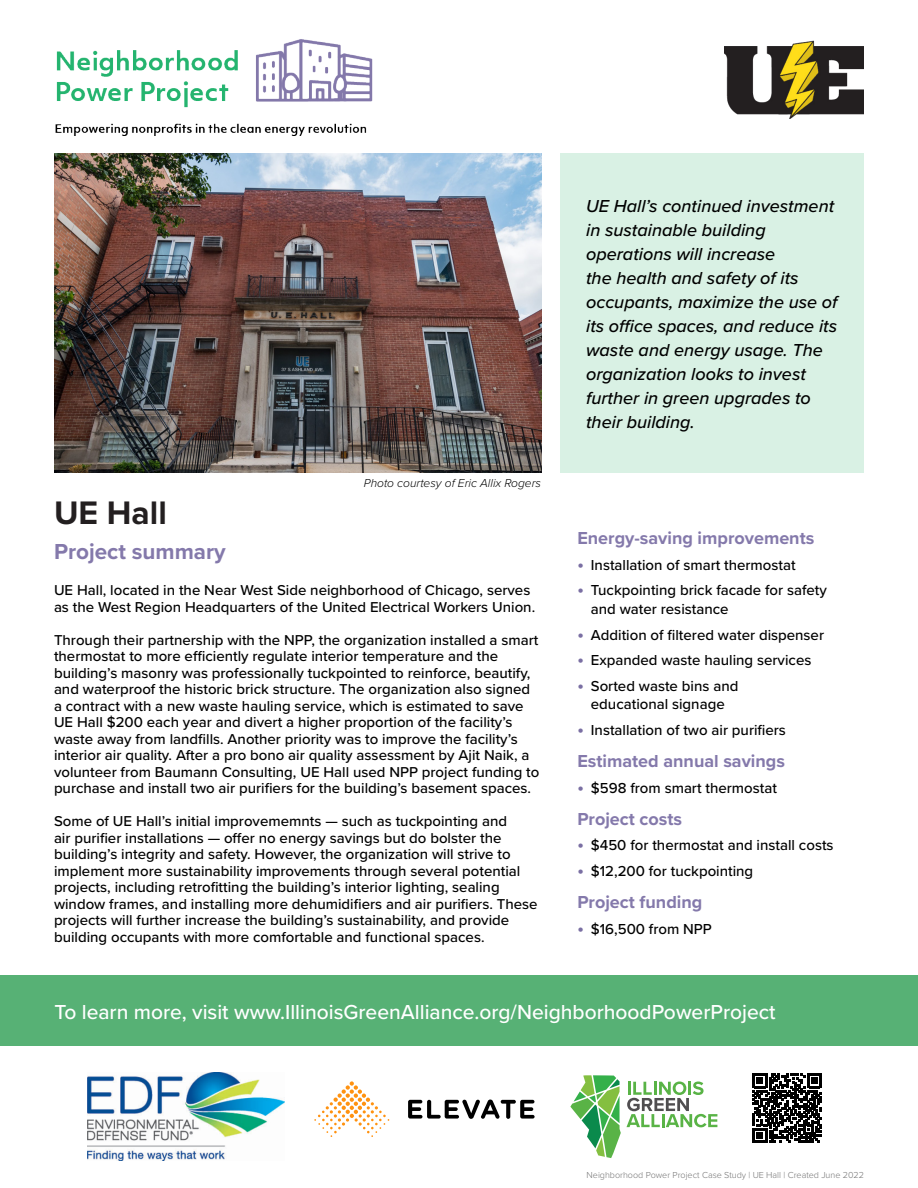
<style>
.page{position:relative;width:918px;height:1188px;background:#fff}
.page>*{position:absolute;margin:0;border:0;box-sizing:border-box;transform-origin:0 0}
.t1{font:700 33.75px "Proxima Nova";color:#231f20}
.t2{font:700 22.5px "Proxima Nova";color:#8479ab}
.t3{font:500 21px "Proxima Nova";color:#fff}
.t4{font:italic 500 18px/24px "Proxima Nova";color:#000}
.t5{font:700 18px "Proxima Nova";color:#8479ab}
.t6{font:500 15px/18.8px "Proxima Nova";color:#000}
.t7{font:500 14.85px/16.5px "Proxima Nova";color:#000}
.t8{font:italic 300 12px "Proxima Nova";color:#000}
.t9{font:300 9px "Proxima Nova";color:#737373}
.s1{font-weight:700;font-size:18px;color:#7a6fa3}
</style>
<div class="page">
<div style="left:0;top:976px;width:918px;height:70px;background:#57b175"></div>
<img style="left:54px;top:153px;width:487px;height:319px">
<svg style="left:570px;top:1075px;width:147px;height:83px"></svg>
<img style="left:88px;top:1072px;width:196px;height:89px">
<svg style="left:408px;top:1100px;width:127px;height:19px"></svg>
<svg style="left:314px;top:1081px;width:75px;height:56px"></svg>
<img style="left:55px;top:39px;width:318px;height:97px">
<svg style="left:752px;top:1073px;width:70px;height:70px"></svg>
<img style="left:725px;top:40px;width:138px;height:79px">
<div style="left:561px;top:153px;width:303px;height:319px;background:#d9f1e4"></div>
<p class="t1" style="left:54px;top:488px;width:114px">UE Hall</p>
<p class="t2" style="left:54px;top:534px;width:173px">Project summary</p>
<p class="t8" style="left:364px;top:474px;width:179px">Photo courtesy of Eric Allix Rogers</p>
<p class="t7" style="left:54px;top:581px;width:483px">UE Hall, located in the Near West Side neighborhood of Chicago, serves as the West Region Headquarters of the United Electrical Workers Union.</p>
<p class="t7" style="left:54px;top:631px;width:487px">Through their partnership with the NPP, the organization installed a smart thermostat to more efficiently regulate interior temperature and the building’s masonry was professionally tuckpointed to reinforce, beautify, and waterproof the historic brick structure. The organization also signed a contract with a new waste hauling service, which is estimated to save UE Hall $200 each year and divert a higher proportion of the facility’s waste away from landfills. Another priority was to improve the facility’s interior air quality. After a pro bono air quality assessment by Ajit Naik, a volunteer from Baumann Consulting, UE Hall used NPP project funding to purchase and install two air purifiers for the building’s basement spaces.</p>
<p class="t7" style="left:54px;top:812px;width:485px">Some of UE Hall’s initial improvememnts — such as tuckpointing and<br>air purifier installations — offer no energy savings but do bolster the building’s integrity and safety. However, the organization will strive to implement more sustainability improvements through several potential projects, including retrofitting the building’s interior lighting, sealing window frames, and installing more dehumidifiers and air purifiers. These projects will further increase the building’s sustainability, and provide building occupants with more comfortable and functional spaces.</p>
<p class="t4" style="left:586px;top:193px;width:253px">UE Hall’s continued investment in sustainable building operations will increase<br>the health and safety of its occupants, maximize the use of its office spaces, and reduce its waste and energy usage. The organization looks to invest further in green upgrades to their building.</p>
<p class="t5" style="left:577px;top:525px;width:239px">Energy-saving improvements</p>
<p class="t6" style="left:577px;top:555px;width:220px"><span class="s1">•</span> Installation of smart thermostat</p>
<p class="t6" style="left:591px;top:580px;width:238px;text-indent:-14px"><span class="s1">•</span> Tuckpointing brick facade for safety and water resistance</p>
<p class="t6" style="left:577px;top:625px;width:248px"><span class="s1">•</span> Addition of filtered water dispenser</p>
<p class="t6" style="left:577px;top:650px;width:236px"><span class="s1">•</span> Expanded waste hauling services</p>
<p class="t6" style="left:577px;top:676px;width:163px;text-align:center"><span class="s1">•</span> Sorted waste bins and educational signage</p>
<p class="t6" style="left:577px;top:720px;width:210px"><span class="s1">•</span> Installation of two air purifiers</p>
<p class="t5" style="left:577px;top:748px;width:209px">Estimated annual savings</p>
<p class="t6" style="left:577px;top:778px;width:201px"><span class="s1">•</span> $598 from smart thermostat</p>
<p class="t5" style="left:577px;top:805px;width:106px">Project costs</p>
<p class="t6" style="left:577px;top:835px;width:258px"><span class="s1">•</span> $450 for thermostat and install costs</p>
<p class="t6" style="left:577px;top:861px;width:177px"><span class="s1">•</span> $12,200 for tuckpointing</p>
<p class="t5" style="left:577px;top:889px;width:127px">Project funding</p>
<p class="t6" style="left:577px;top:919px;width:136px"><span class="s1">•</span> $16,500 from NPP</p>
<p class="t3" style="left:55px;top:996px;width:722px">To learn more, visit www.IllinoisGreenAlliance.org/NeighborhoodPowerProject</p>
<p class="t9" style="left:587px;top:1168px;width:279px">Neighborhood Power Project Case Study | UE Hall | Created June 2022</p>
</div>
